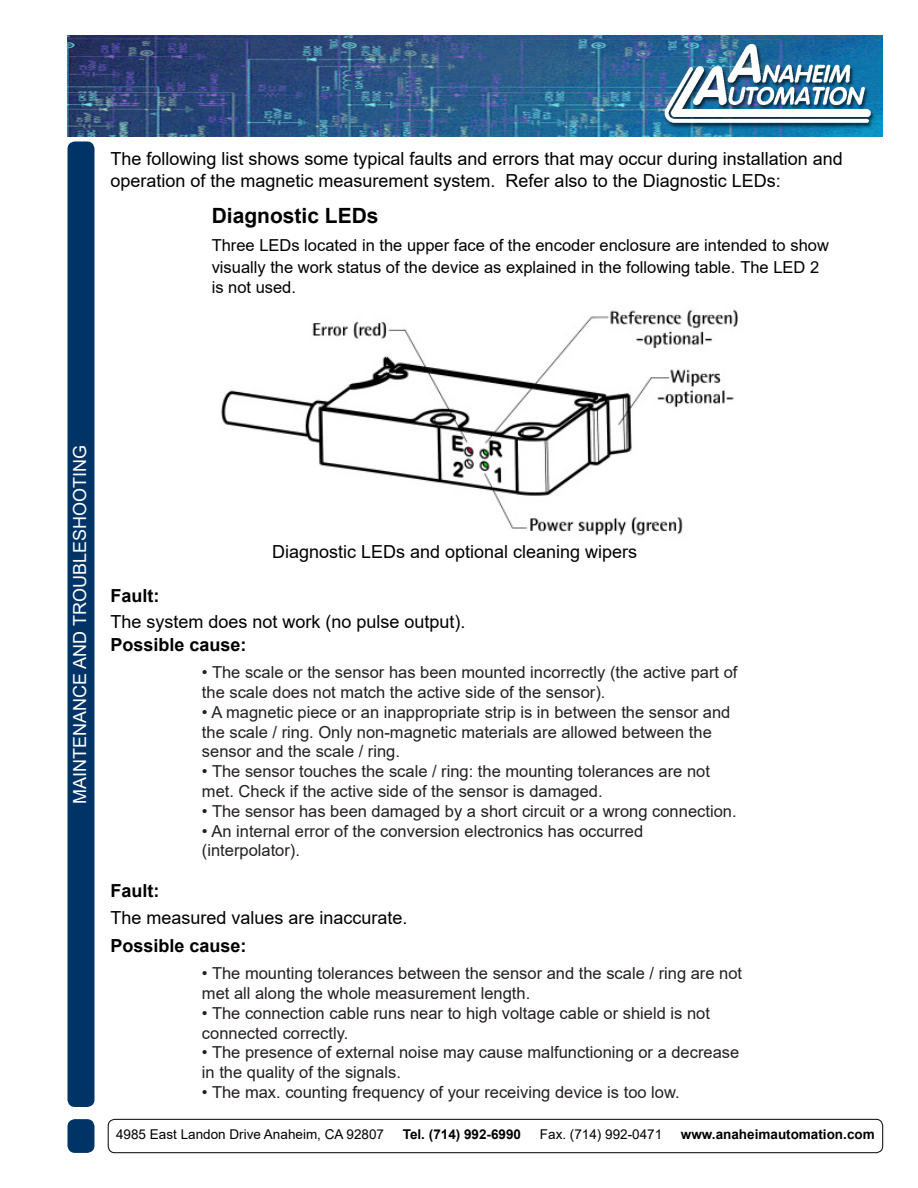
<style>
.page{position:relative;width:918px;height:1188px;background:#fff}
.page>*{position:absolute;margin:0;border:0;box-sizing:border-box;transform-origin:0 0}
.t1{font:700 21px "Arial";color:#000}
.t2{font:18px/21.6px "Arial";color:#000}
.t3{font:700 18px "Arial";color:#000}
.t4{font:18px "Arial";color:#fff}
.t5{font:16.5px/19.8px "Arial";color:#231f20}
.t6{font:16.5px/21.6px "Arial";color:#000}
.t7{font:13.5px "Arial";color:#000}
.t8{font:700 13.5px "Arial";color:#000}
</style>
<div class="page">
<div style="left:68px;top:1120px;width:26px;height:32px;background:#036;border-radius:7px"></div>
<div style="left:68px;top:1119px;width:26px;height:34px;border:2px solid #036;border-radius:7px"></div>
<div style="left:108px;top:1119px;width:775px;height:34px;border:1px solid #000;border-radius:7px"></div>
<img style="left:68px;top:35px;width:815px;height:101px">
<div style="left:68px;top:142px;width:26px;height:964px;background:#036;border-radius:7px"></div>
<div style="left:68px;top:141px;width:26px;height:966px;border:2px solid #036;border-radius:7px"></div>
<img style="left:221px;top:309px;width:517px;height:227px">
<p class="t2" style="left:110px;top:148px;width:734px">The following list shows some typical faults and errors that may occur during installation and operation of the magnetic measurement system. Refer also to the Diagnostic LEDs:</p>
<p class="t1" style="left:212px;top:200px;width:168px">Diagnostic LEDs</p>
<p class="t6" style="left:212px;top:234px;width:619px">Three LEDs located in the upper face of the encoder enclosure are intended to show visually the work status of the device as explained in the following table. The LED 2</p>
<p class="t6" style="left:212px;top:276px;width:86px">is not used.</p>
<p class="t4" style="left:67px;top:804px;width:360px;rotate:-90deg">MAINTENANCE AND TROUBLESHOOTING</p>
<p class="t2" style="left:272px;top:541px;width:367px">Diagnostic LEDs and optional cleaning wipers</p>
<p class="t3" style="left:110px;top:583px;width:50px">Fault:</p>
<p class="t2" style="left:110px;top:610px;width:357px">The system does not work (no pulse output).</p>
<p class="t3" style="left:110px;top:632px;width:138px">Possible cause:</p>
<p class="t5" style="left:202px;top:662px;width:537px">• The scale or the sensor has been mounted incorrectly (the active part of the scale does not match the active side of the sensor).</p>
<p class="t5" style="left:202px;top:702px;width:530px">• A magnetic piece or an inappropriate strip is in between the sensor and the scale / ring. Only non-magnetic materials are allowed between the sensor and the scale / ring.</p>
<p class="t5" style="left:202px;top:761px;width:510px">• The sensor touches the scale / ring: the mounting tolerances are not met. Check if the active side of the sensor is damaged.</p>
<p class="t5" style="left:202px;top:801px;width:536px">• The sensor has been damaged by a short circuit or a wrong connection.</p>
<p class="t5" style="left:202px;top:821px;width:443px">• An internal error of the conversion electronics has occurred (interpolator).</p>
<p class="t3" style="left:110px;top:878px;width:50px">Fault:</p>
<p class="t2" style="left:110px;top:906px;width:299px">The measured values are inaccurate.</p>
<p class="t3" style="left:110px;top:933px;width:138px">Possible cause:</p>
<p class="t5" style="left:202px;top:963px;width:542px">• The mounting tolerances between the sensor and the scale / ring are not met all along the whole measurement length.</p>
<p class="t5" style="left:202px;top:1003px;width:510px">• The connection cable runs near to high voltage cable or shield is not connected correctly.</p>
<p class="t5" style="left:202px;top:1043px;width:539px">• The presence of external noise may cause malfunctioning or a decrease in the quality of the signals.</p>
<p class="t5" style="left:202px;top:1082px;width:479px">• The max. counting frequency of your receiving device is too low.</p>
<p class="t7" style="left:116px;top:1125px;width:269px">4985 East Landon Drive Anaheim, CA 92807</p>
<p class="t8" style="left:403px;top:1124px;width:120px">Tel. (714) 992-6990</p>
<p class="t7" style="left:540px;top:1125px;width:124px">Fax. (714) 992-0471</p>
<p class="t8" style="left:681px;top:1124px;width:195px">www.anaheimautomation.com</p>
</div>
